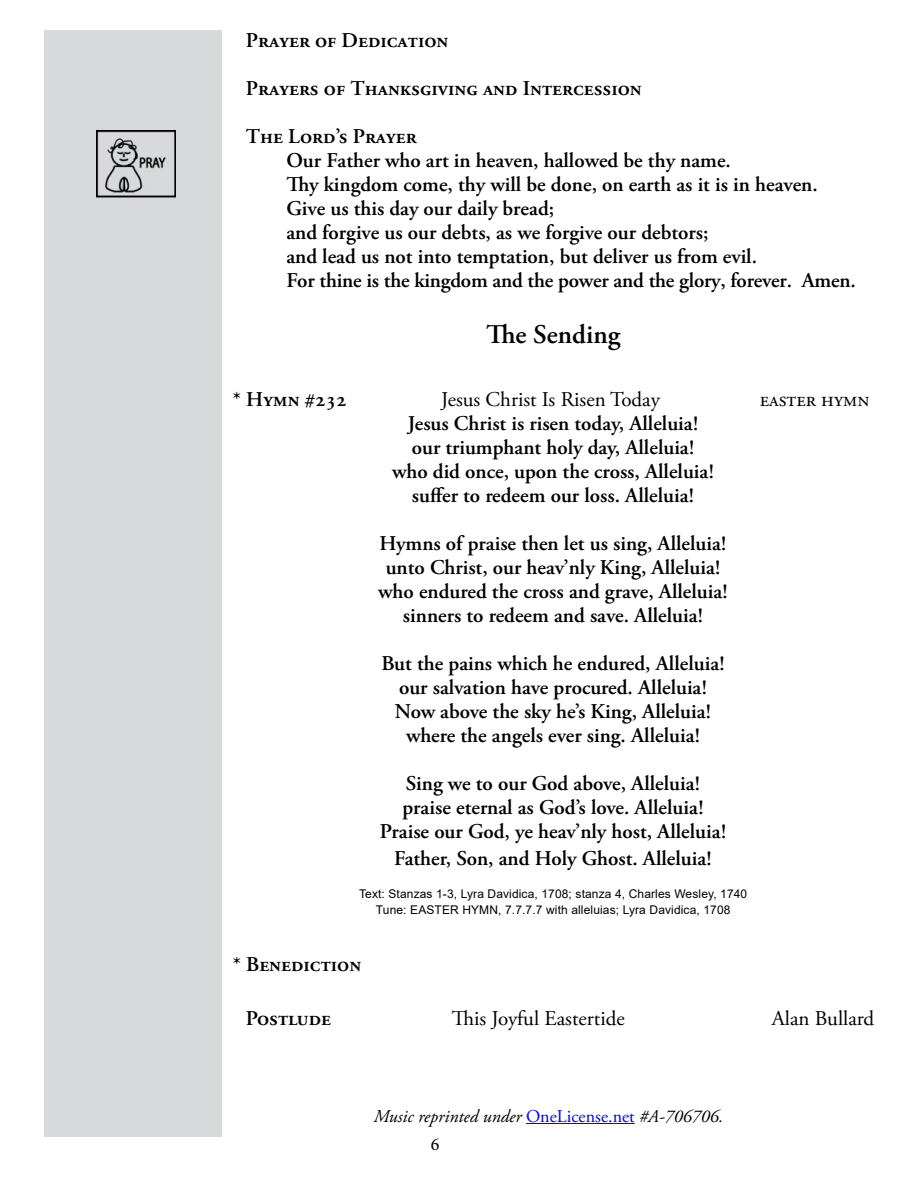
<style>
.page{position:relative;width:918px;height:1188px;background:#fff}
.page>*{position:absolute;margin:0;border:0;box-sizing:border-box;transform-origin:0 0}
.t1{font:600 27px "Adobe Garamond Pro";color:#000}
.t2{font:600 21px/24px "Adobe Garamond Pro";color:#000;text-align:center}
.t3{font:21px "Adobe Garamond Pro";color:#000}
.t4{font:italic 18px "Adobe Garamond Pro";color:#000}
.t5{font:18px "Minion Pro";color:#000}
.t6{font:12px/16.5px "Arial";letter-spacing:.01em;color:#000;text-align:center}
.s1{font-style:normal;color:#00f}
</style>
<div class="page">
<hr style="left:526px;top:1123px;width:109px;height:1px;background:#00f">
<div style="left:44px;top:30px;width:178px;height:1107px;background:#d8d9da"></div>
<img style="left:98px;top:132px;width:76px;height:63px">
<div style="left:96px;top:130px;width:80px;height:67px;border:1px solid #000"></div>
<p class="t2" style="left:246px;top:29px;width:204px">Prayer of Dedication</p>
<p class="t2" style="left:246px;top:77px;width:398px">Prayers of Thanksgiving and Intercession</p>
<p class="t2" style="left:286px;top:125px;width:571px;text-align:left;text-indent:-41px">The Lord’s Prayer<br>Our Father who art in heaven, hallowed be thy name.<br>Thy kingdom come, thy will be done, on earth as it is in heaven.<br>Give us this day our daily bread;<br>and forgive us our debts, as we forgive our debtors;<br>and lead us not into temptation, but deliver us from evil.<br>For thine is the kingdom and the power and the glory, forever. Amen.</p>
<p class="t1" style="left:486px;top:318px;width:136px">The Sending</p>
<p class="t2" style="left:232px;top:387px;width:116px">* Hymn #232</p>
<p class="t3" style="left:441px;top:386px;width:220px">Jesus Christ Is Risen Today</p>
<p class="t3" style="left:760px;top:386px;width:111px">easter hymn</p>
<p class="t2" style="left:392px;top:411px;width:324px">Jesus Christ is risen today, Alleluia! our triumphant holy day, Alleluia! who did once, upon the cross, Alleluia! suffer to redeem our loss. Alleluia!</p>
<p class="t2" style="left:378px;top:531px;width:351px">Hymns of praise then let us sing, Alleluia! unto Christ, our heav’nly King, Alleluia! who endured the cross and grave, Alleluia! sinners to redeem and save. Alleluia!</p>
<p class="t2" style="left:381px;top:651px;width:345px">But the pains which he endured, Alleluia! our salvation have procured. Alleluia!<br>Now above the sky he’s King, Alleluia! where the angels ever sing. Alleluia!</p>
<p class="t2" style="left:380px;top:771px;width:348px">Sing we to our God above, Alleluia! praise eternal as God’s love. Alleluia!<br>Praise our God, ye heav’nly host, Alleluia!</p>
<p class="t2" style="left:394px;top:846px;width:320px">Father, Son, and Holy Ghost. Alleluia!</p>
<p class="t6" style="left:359px;top:885px;width:390px">Text: Stanzas 1-3, Lyra Davidica, 1708; stanza 4, Charles Wesley, 1740<br>Tune: EASTER HYMN, 7.7.7.7 with alleluias; Lyra Davidica, 1708</p>
<p class="t2" style="left:232px;top:953px;width:130px">* Benediction</p>
<p class="t2" style="left:246px;top:1007px;width:87px">Postlude</p>
<p class="t3" style="left:452px;top:1006px;width:175px">This Joyful Eastertide</p>
<p class="t3" style="left:772px;top:1006px;width:104px">Alan Bullard</p>
<p class="t4" style="left:374px;top:1105px;width:351px">Music reprinted under <span class="s1">OneLicense.net</span> #A-706706.</p>
<p class="t5" style="left:431px;top:1133px;width:10px">6</p>
</div>
